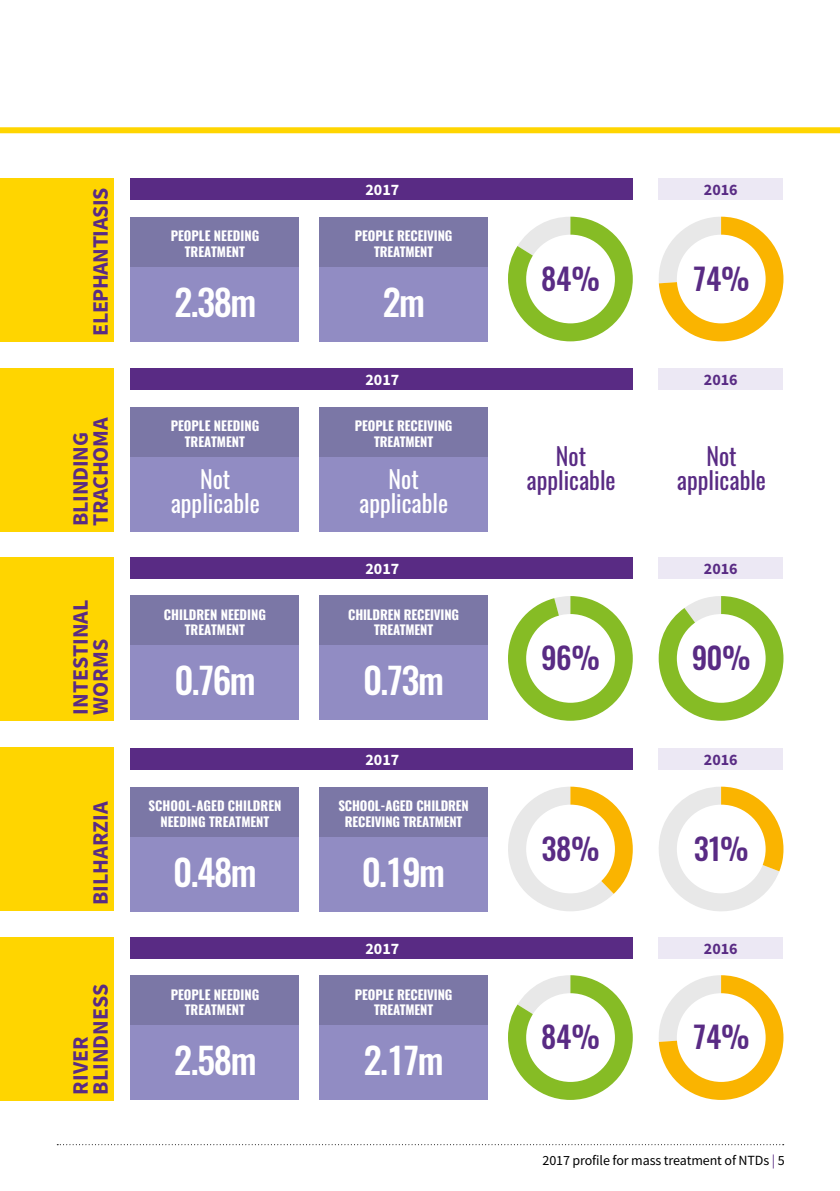
<style>
.page{position:relative;width:840px;height:1191px;background:#fff}
.page>*{position:absolute;margin:0;border:0;box-sizing:border-box;transform-origin:0 0}
.t1{font:500 36px "Oswald";letter-spacing:-.04em;color:#fff}
.t2{font:500 30px "Oswald";letter-spacing:-.005em;color:#592b84}
.t3{font:24px/24px "Oswald";color:#fff;text-align:center}
.t4{font:24px/24px "Oswald";color:#592b84;text-align:center}
.t5{font:700 22px/20px "Source Sans Pro";letter-spacing:-.01em;color:#592b84}
.t6{font:700 16px "Source Sans Pro";color:#592b84}
.t7{font:700 16px "Source Sans Pro";color:#fff}
.t8{font:14px "Source Sans Pro";letter-spacing:-.01em;color:#000}
.t9{font:700 13px/15.6px "Oswald";letter-spacing:-.01em;color:#fff;text-align:center}
.s1{color:#592b84}
</style>
<div class="page">
<svg style="left:57px;top:1144px;width:726px;height:1px"></svg>
<div style="left:0;top:127px;width:839px;height:6px;background:#ffd500"></div>
<div style="left:130px;top:179px;width:502px;height:21px;background:#592b84"></div>
<div style="left:130px;top:369px;width:502px;height:21px;background:#592b84"></div>
<div style="left:130px;top:557px;width:502px;height:21px;background:#592b84"></div>
<div style="left:130px;top:748px;width:502px;height:21px;background:#592b84"></div>
<div style="left:130px;top:937px;width:502px;height:21px;background:#592b84"></div>
<div style="left:0;top:179px;width:113px;height:163px;background:#ffd500"></div>
<div style="left:0;top:369px;width:113px;height:162px;background:#ffd500"></div>
<div style="left:0;top:557px;width:113px;height:163px;background:#ffd500"></div>
<div style="left:0;top:747px;width:113px;height:163px;background:#ffd500"></div>
<div style="left:0;top:937px;width:113px;height:163px;background:#ffd500"></div>
<div style="left:319px;top:217px;width:169px;height:125px;background:#918cc3"></div>
<div style="left:319px;top:595px;width:169px;height:125px;background:#918cc3"></div>
<div style="left:319px;top:787px;width:169px;height:124px;background:#918cc3"></div>
<div style="left:319px;top:975px;width:169px;height:125px;background:#918cc3"></div>
<div style="left:319px;top:217px;width:169px;height:49px;background:#7b77a6"></div>
<div style="left:319px;top:595px;width:169px;height:50px;background:#7b77a6"></div>
<div style="left:319px;top:787px;width:169px;height:49px;background:#7b77a6"></div>
<div style="left:319px;top:975px;width:169px;height:50px;background:#7b77a6"></div>
<div style="left:130px;top:217px;width:169px;height:125px;background:#918cc3"></div>
<div style="left:130px;top:595px;width:169px;height:125px;background:#918cc3"></div>
<div style="left:130px;top:787px;width:169px;height:124px;background:#918cc3"></div>
<div style="left:130px;top:975px;width:169px;height:125px;background:#918cc3"></div>
<div style="left:130px;top:217px;width:169px;height:49px;background:#7b77a6"></div>
<div style="left:130px;top:595px;width:169px;height:50px;background:#7b77a6"></div>
<div style="left:130px;top:787px;width:169px;height:49px;background:#7b77a6"></div>
<div style="left:130px;top:975px;width:169px;height:50px;background:#7b77a6"></div>
<div style="left:658px;top:179px;width:124px;height:21px;background:#ece8f4"></div>
<div style="left:658px;top:369px;width:124px;height:21px;background:#ece8f4"></div>
<div style="left:658px;top:557px;width:124px;height:21px;background:#ece8f4"></div>
<div style="left:658px;top:748px;width:124px;height:21px;background:#ece8f4"></div>
<div style="left:658px;top:937px;width:124px;height:21px;background:#ece8f4"></div>
<svg style="left:508px;top:217px;width:124px;height:124px"></svg>
<div style="left:526px;top:235px;width:88px;height:88px;background:#fff;border-radius:50%"></div>
<svg style="left:658px;top:217px;width:125px;height:124px"></svg>
<div style="left:676px;top:235px;width:89px;height:88px;background:#fff;border-radius:50%"></div>
<svg style="left:508px;top:596px;width:124px;height:124px"></svg>
<div style="left:526px;top:614px;width:88px;height:89px;background:#fff;border-radius:50%"></div>
<svg style="left:658px;top:596px;width:125px;height:124px"></svg>
<div style="left:676px;top:614px;width:89px;height:89px;background:#fff;border-radius:50%"></div>
<svg style="left:508px;top:786px;width:124px;height:125px"></svg>
<div style="left:526px;top:804px;width:88px;height:89px;background:#fff;border-radius:50%"></div>
<svg style="left:659px;top:786px;width:124px;height:125px"></svg>
<div style="left:676px;top:804px;width:89px;height:89px;background:#fff;border-radius:50%"></div>
<svg style="left:508px;top:975px;width:124px;height:125px"></svg>
<div style="left:526px;top:993px;width:88px;height:89px;background:#fff;border-radius:50%"></div>
<svg style="left:658px;top:975px;width:125px;height:125px"></svg>
<div style="left:676px;top:993px;width:89px;height:89px;background:#fff;border-radius:50%"></div>
<div style="left:319px;top:407px;width:169px;height:124px;background:#918cc3"></div>
<div style="left:319px;top:407px;width:169px;height:49px;background:#7b77a6"></div>
<div style="left:130px;top:407px;width:169px;height:124px;background:#918cc3"></div>
<div style="left:130px;top:407px;width:169px;height:49px;background:#7b77a6"></div>
<h3 class="t5" style="left:90px;top:336px;width:149px;rotate:-90deg">ELEPHANTIASIS</h3>
<h3 class="t5" style="left:70px;top:526px;width:110px;rotate:-90deg">BLINDING<br>TRACHOMA</h3>
<h3 class="t5" style="left:70px;top:714px;width:116px;rotate:-90deg">INTESTINAL<br>WORMS</h3>
<h3 class="t5" style="left:90px;top:905px;width:105px;rotate:-90deg">BILHARZIA</h3>
<h3 class="t5" style="left:70px;top:1094px;width:112px;rotate:-90deg">RIVER<br>BLINDNESS</h3>
<p class="t9" style="left:170px;top:229px;width:90px">PEOPLE NEEDING<br>TREATMENT</p>
<h1 class="t1" style="left:174px;top:283px;width:84px">2.38m</h1>
<p class="t7" style="left:365px;top:179px;width:35px">2017</p>
<p class="t9" style="left:354px;top:229px;width:99px">PEOPLE RECEIVING<br>TREATMENT</p>
<h1 class="t1" style="left:382px;top:283px;width:44px">2m</h1>
<p class="t7" style="left:365px;top:369px;width:35px">2017</p>
<p class="t9" style="left:170px;top:419px;width:90px">PEOPLE NEEDING<br>TREATMENT</p>
<p class="t9" style="left:354px;top:419px;width:99px">PEOPLE RECEIVING<br>TREATMENT</p>
<h3 class="t3" style="left:170px;top:465px;width:91px">Not applicable</h3>
<h3 class="t3" style="left:359px;top:465px;width:91px">Not applicable</h3>
<p class="t7" style="left:365px;top:558px;width:35px">2017</p>
<p class="t9" style="left:164px;top:607px;width:104px">CHILDREN NEEDING<br>TREATMENT</p>
<p class="t9" style="left:348px;top:607px;width:112px">CHILDREN RECEIVING<br>TREATMENT</p>
<h1 class="t1" style="left:175px;top:661px;width:82px">0.76m</h1>
<h1 class="t1" style="left:363px;top:661px;width:82px">0.73m</h1>
<p class="t7" style="left:365px;top:749px;width:35px">2017</p>
<p class="t9" style="left:148px;top:798px;width:134px">SCHOOL-AGED CHILDREN<br>NEEDING TREATMENT</p>
<p class="t9" style="left:338px;top:798px;width:132px">SCHOOL-AGED CHILDREN<br>RECEIVING TREATMENT</p>
<h1 class="t1" style="left:173px;top:853px;width:85px">0.48m</h1>
<h1 class="t1" style="left:362px;top:853px;width:84px">0.19m</h1>
<p class="t7" style="left:365px;top:937px;width:35px">2017</p>
<p class="t9" style="left:170px;top:987px;width:90px">PEOPLE NEEDING<br>TREATMENT</p>
<p class="t9" style="left:354px;top:987px;width:99px">PEOPLE RECEIVING<br>TREATMENT</p>
<h1 class="t1" style="left:174px;top:1041px;width:84px">2.58m</h1>
<h1 class="t1" style="left:363px;top:1041px;width:82px">2.17m</h1>
<p class="t6" style="left:703px;top:179px;width:35px">2016</p>
<h2 class="t2" style="left:541px;top:263px;width:60px">84%</h2>
<h2 class="t2" style="left:692px;top:263px;width:58px">74%</h2>
<p class="t6" style="left:703px;top:369px;width:35px">2016</p>
<h3 class="t4" style="left:526px;top:442px;width:91px">Not applicable</h3>
<h3 class="t4" style="left:676px;top:442px;width:91px">Not applicable</h3>
<p class="t6" style="left:703px;top:558px;width:35px">2016</p>
<h2 class="t2" style="left:540px;top:642px;width:60px">96%</h2>
<h2 class="t2" style="left:691px;top:642px;width:60px">90%</h2>
<p class="t6" style="left:703px;top:749px;width:35px">2016</p>
<h2 class="t2" style="left:541px;top:832px;width:60px">38%</h2>
<h2 class="t2" style="left:693px;top:832px;width:56px">31%</h2>
<p class="t6" style="left:703px;top:937px;width:35px">2016</p>
<h2 class="t2" style="left:541px;top:1021px;width:60px">84%</h2>
<h2 class="t2" style="left:692px;top:1021px;width:58px">74%</h2>
<p class="t8" style="left:542px;top:1151px;width:243px">2017 profile for mass treatment of NTDs <span class="s1">|</span> 5</p>
</div>
